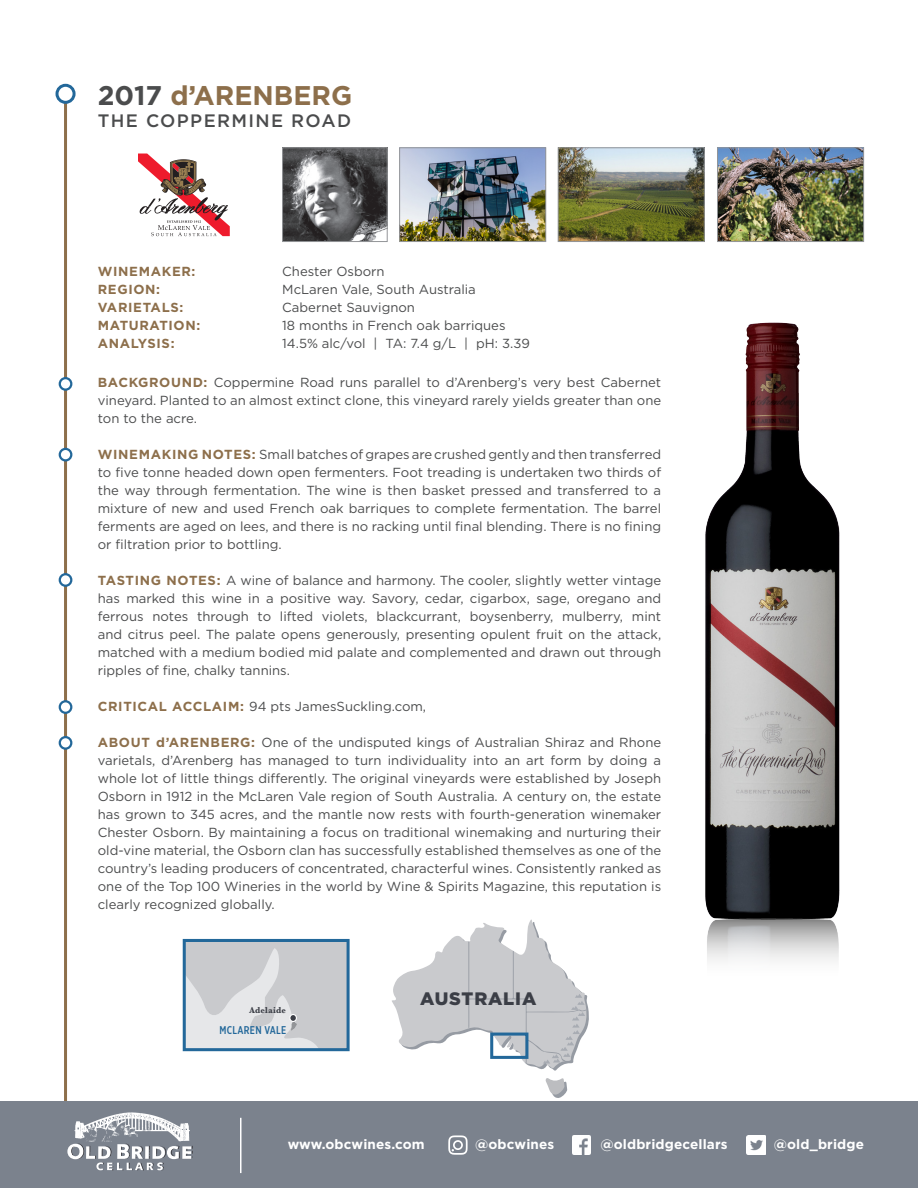
<style>
.page{position:relative;width:918px;height:1188px;background:#fff}
.page>*{position:absolute;margin:0;border:0;box-sizing:border-box;transform-origin:0 0}
.t1{font:700 27px "Gotham";color:#8d6f4b}
.t2{font:500 18px "Gotham";letter-spacing:.075em;color:#4b4c4d}
.t3{font:900 18px "Gotham";letter-spacing:.05em;color:#3b3e46}
.space{font:700 13.5px "Gotham";letter-spacing:.01em;color:#fff}
.Tasting_Notes_Paragr{font:13.2px/18px "Gotham";color:#4b4c4d;text-align:justify}
.Tasting_Notes_Paragr-2{font:700 13.2px "Gotham";letter-spacing:.05em;color:#8d6f4b}
.t4{font:500 11.25px "Gotham X Narrow";letter-spacing:.025em;color:#23689a}
.t5{font:700 9px "Baskerville";letter-spacing:.025em;color:#3b3e46;scale:.94 1}
.s1{color:#4b4c4d}
.s2{font-weight:700;color:#8d6f4b}
</style>
<div class="page">
<img style="left:705px;top:322px;width:135px;height:581px">
<img style="left:705px;top:903px;width:134px;height:58px">
<hr style="left:64px;top:85px;width:3px;height:1026px;background:#8d6f4b">
<img style="left:284px;top:149px;width:102px;height:91px">
<div style="left:282px;top:147px;width:106px;height:95px;border:1px solid #939598"></div>
<img style="left:560px;top:149px;width:143px;height:91px">
<div style="left:558px;top:147px;width:147px;height:95px;border:1px solid #939598"></div>
<img style="left:401px;top:149px;width:143px;height:91px">
<div style="left:399px;top:147px;width:147px;height:95px;border:1px solid #939598"></div>
<div style="left:57px;top:85px;width:17px;height:17px;background:#fff;border-radius:50%"></div>
<div style="left:56px;top:84px;width:20px;height:20px;border:3px solid #23689a;border-radius:50%"></div>
<img style="left:719px;top:149px;width:143px;height:91px">
<div style="left:717px;top:147px;width:147px;height:95px;border:1px solid #939598"></div>
<div style="left:60px;top:449px;width:11px;height:11px;background:#fff;border-radius:50%"></div>
<div style="left:59px;top:448px;width:13px;height:14px;border:2px solid #23689a;border-radius:50%"></div>
<div style="left:60px;top:737px;width:11px;height:12px;background:#fff;border-radius:50%"></div>
<div style="left:59px;top:736px;width:13px;height:14px;border:2px solid #23689a;border-radius:50%"></div>
<div style="left:60px;top:701px;width:11px;height:12px;background:#fff;border-radius:50%"></div>
<div style="left:59px;top:700px;width:13px;height:14px;border:2px solid #23689a;border-radius:50%"></div>
<div style="left:60px;top:378px;width:11px;height:12px;background:#fff;border-radius:50%"></div>
<div style="left:59px;top:377px;width:13px;height:14px;border:2px solid #23689a;border-radius:50%"></div>
<div style="left:60px;top:574px;width:11px;height:12px;background:#fff;border-radius:50%"></div>
<div style="left:59px;top:573px;width:13px;height:14px;border:2px solid #23689a;border-radius:50%"></div>
<svg style="left:187px;top:943px;width:159px;height:104px;background:#d2d3d6"></svg>
<div style="left:183px;top:939px;width:167px;height:112px;border:3px solid #23689a"></div>
<div style="left:290px;top:1014px;width:6px;height:7px;background:#3b3e46;border-radius:50%"></div>
<div style="left:289px;top:1014px;width:8px;height:8px;border:1px solid #fff;border-radius:50%"></div>
<svg style="left:545px;top:1078px;width:22px;height:20px"></svg>
<svg style="left:392px;top:920px;width:197px;height:151px"></svg>
<div style="left:0;top:1102px;width:918px;height:86px;background:#7b828d"></div>
<img style="left:572px;top:1136px;width:19px;height:18px">
<img style="left:747px;top:1135px;width:19px;height:20px">
<svg style="left:448px;top:1135px;width:20px;height:20px"></svg>
<svg style="left:67px;top:1145px;width:4px;height:13px"></svg>
<img style="left:74px;top:1112px;width:115px;height:30px">
<img style="left:71px;top:1144px;width:122px;height:27px">
<hr style="left:240px;top:1118px;width:2px;height:55px;background:#fff">
<svg style="left:138px;top:154px;width:92px;height:82px"></svg>
<p class="t1" style="left:98px;top:79px;width:256px"><span class="s1">2017</span> d’ARENBERG</p>
<p class="t2" style="left:98px;top:110px;width:255px">THE COPPERMINE ROAD</p>
<p class="Tasting_Notes_Paragr-2" style="left:98px;top:263px;width:99px">WINEMAKER:</p>
<p class="Tasting_Notes_Paragr" style="left:282px;top:262px;width:104px">Chester Osborn</p>
<p class="Tasting_Notes_Paragr-2" style="left:98px;top:281px;width:64px">REGION:</p>
<p class="Tasting_Notes_Paragr" style="left:282px;top:280px;width:195px">McLaren Vale, South Australia</p>
<p class="Tasting_Notes_Paragr-2" style="left:98px;top:299px;width:87px">VARIETALS:</p>
<p class="Tasting_Notes_Paragr" style="left:282px;top:298px;width:134px">Cabernet Sauvignon</p>
<p class="Tasting_Notes_Paragr-2" style="left:98px;top:317px;width:104px">MATURATION:</p>
<p class="Tasting_Notes_Paragr" style="left:282px;top:316px;width:225px">18 months in French oak barriques</p>
<p class="Tasting_Notes_Paragr-2" style="left:98px;top:335px;width:78px">ANALYSIS:</p>
<p class="Tasting_Notes_Paragr" style="left:282px;top:334px;width:249px">14.5% alc/vol | TA: 7.4 g/L | pH: 3.39</p>
<p class="Tasting_Notes_Paragr" style="left:98px;top:373px;width:565px"><span class="s2">BACKGROUND:</span> Coppermine Road runs parallel to d’Arenberg’s very best Cabernet vineyard. Planted to an almost extinct clone, this vineyard rarely yields greater than one ton to the acre.</p>
<p class="Tasting_Notes_Paragr" style="left:98px;top:445px;width:565px"><span class="s2">WINEMAKING NOTES:</span> Small batches of grapes are crushed gently and then transferred to five tonne headed down open fermenters. Foot treading is undertaken two thirds of the way through fermentation. The wine is then basket pressed and transferred to a mixture of new and used French oak barriques to complete fermentation. The barrel ferments are aged on lees, and there is no racking until final blending. There is no fining or filtration prior to bottling.</p>
<p class="Tasting_Notes_Paragr" style="left:98px;top:571px;width:565px"><span class="s2">TASTING NOTES:</span> A wine of balance and harmony. The cooler, slightly wetter vintage has marked this wine in a positive way. Savory, cedar, cigarbox, sage, oregano and ferrous notes through to lifted violets, blackcurrant, boysenberry, mulberry, mint and citrus peel. The palate opens generously, presenting opulent fruit on the attack, matched with a medium bodied mid palate and complemented and drawn out through ripples of fine, chalky tannins.</p>
<p class="Tasting_Notes_Paragr" style="left:98px;top:697px;width:330px"><span class="s2">CRITICAL ACCLAIM:</span> 94 pts JamesSuckling.com,</p>
<p class="Tasting_Notes_Paragr" style="left:98px;top:733px;width:565px"><span class="s2">ABOUT d’ARENBERG:</span> One of the undisputed kings of Australian Shiraz and Rhone varietals, d’Arenberg has managed to turn individuality into an art form by doing a whole lot of little things differently. The original vineyards were established by Joseph Osborn in 1912 in the McLaren Vale region of South Australia. A century on, the estate has grown to 345 acres, and the mantle now rests with fourth-generation winemaker Chester Osborn. By maintaining a focus on traditional winemaking and nurturing their old-vine material, the Osborn clan has successfully established themselves as one of the country’s leading producers of concentrated, characterful wines. Consistently ranked as one of the Top 100 Wineries in the world by Wine &amp; Spirits Magazine, this reputation is clearly recognized globally.</p>
<p class="t5" style="left:250px;top:1004px;width:40px">Adelaide</p>
<p class="t4" style="left:220px;top:1024px;width:68px">MCLAREN VALE</p>
<p class="t3" style="left:420px;top:986px;width:118px">AUSTRALIA</p>
<p class="space" style="left:288px;top:1136px;width:139px">www.obcwines.com</p>
<p class="space" style="left:475px;top:1136px;width:81px">@obcwines</p>
<p class="space" style="left:600px;top:1136px;width:129px">@oldbridgecellars</p>
<p class="space" style="left:774px;top:1136px;width:92px">@old_bridge</p>
</div>
